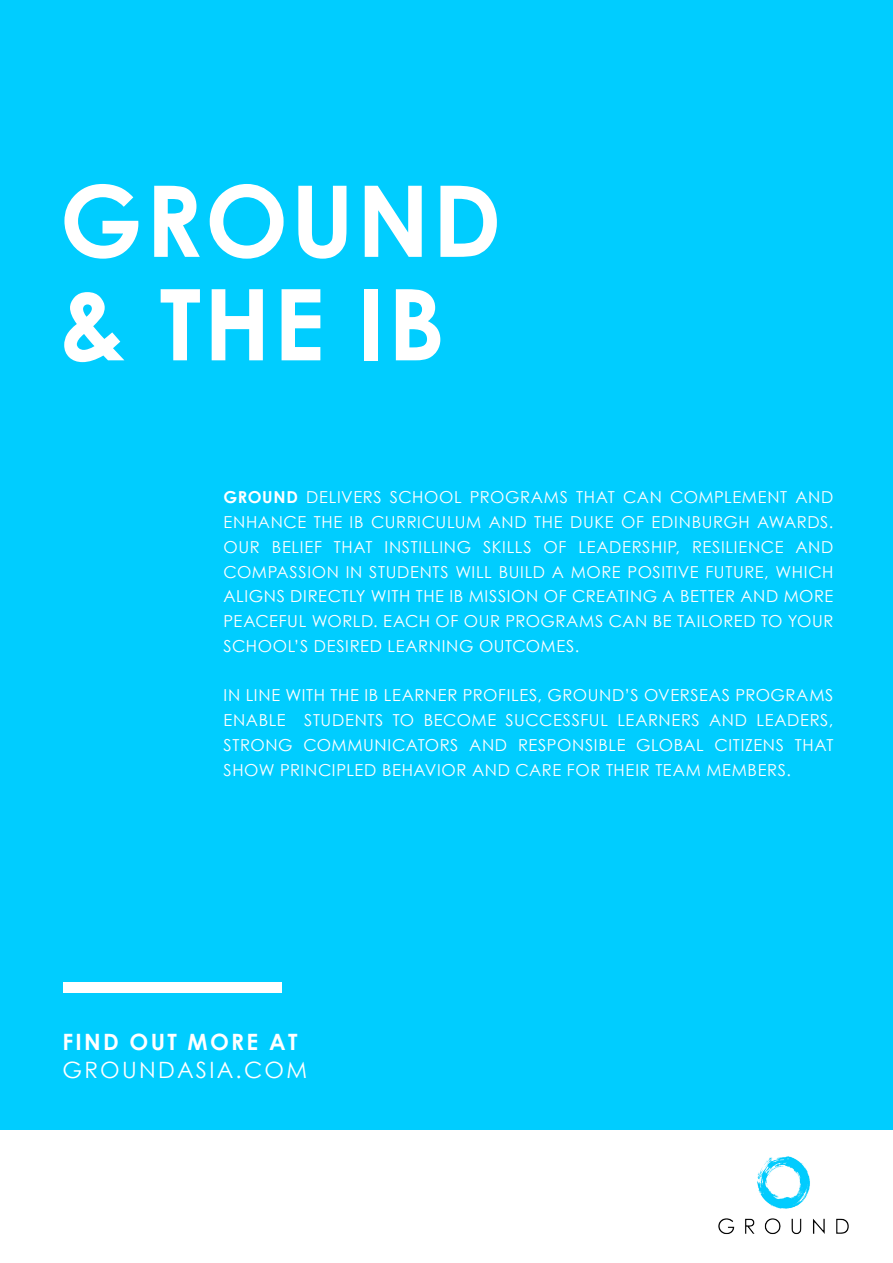
<style>
.page{position:relative;width:893px;height:1263px;background:#fff}
.page>*{position:absolute;margin:0;border:0;box-sizing:border-box;transform-origin:0 0}
.t1{font:700 99px/103.5px "Century Gothic";letter-spacing:.025em;color:#fff}
.t2{font:22.5px "Century Gothic";letter-spacing:.1em;color:#fff}
.t3{font:700 22.5px "Century Gothic";letter-spacing:.1em;color:#fff}
.t4{font:16.5px/24.8px "Century Gothic";letter-spacing:.035em;color:#fff;text-align:justify}
.s1{font-weight:700}
</style>
<div class="page">
<div style="left:0;top:0;width:893px;height:1129px;background:#00cdff"></div>
<div style="left:63px;top:982px;width:219px;height:11px;background:#fff"></div>
<img style="left:718px;top:1156px;width:131px;height:79px">
<h1 class="t1" style="left:60px;top:167px;width:444px">GROUND &amp; THE IB</h1>
<p class="t4" style="left:224px;top:485px;width:611px"><span class="s1">GROUND</span> DELIVERS SCHOOL PROGRAMS THAT CAN COMPLEMENT AND ENHANCE THE I B CURRICULUM AND THE DUKE OF EDINBURGH AWARDS.<br>OUR BELIEF THAT INSTILLING SKILLS OF LEADERSHIP, RESILIENCE AND COMPASSION IN STUDENTS WILL BUILD A MORE POSITIVE FUTURE, WHICH ALIGNS DIRECTLY WITH THE I B MISSION OF CREATING A BETTER AND MORE PEACEFUL WORLD. EACH OF OUR PROGRAMS CAN BE TAILORED TO YOUR SCHOOL’S DESIRED LEARNING OUTCOMES.</p>
<p class="t4" style="left:224px;top:683px;width:338px">I N LINE WITH THE I B LEARNER PROFILES, GROUND</p>
<p class="t4" style="left:224px;top:683px;width:611px;text-indent:401px">’S OVERSEAS PROGRAMS ENABLE STUDENTS TO BECOME SUCCESSFUL LEARNERS AND LEADERS, STRONG COMMUNICATORS AND RESPONSIBLE GLOBAL CITIZENS THAT SHOW PRINCIPLED BEHAVIOR AND CARE FOR THEIR TEAM MEMBERS.</p>
<h2 class="t3" style="left:63px;top:1027px;width:234px">FIND OUT MORE at</h2>
<h2 class="t2" style="left:63px;top:1056px;width:246px">GROUNDASIA.COM</h2>
</div>
